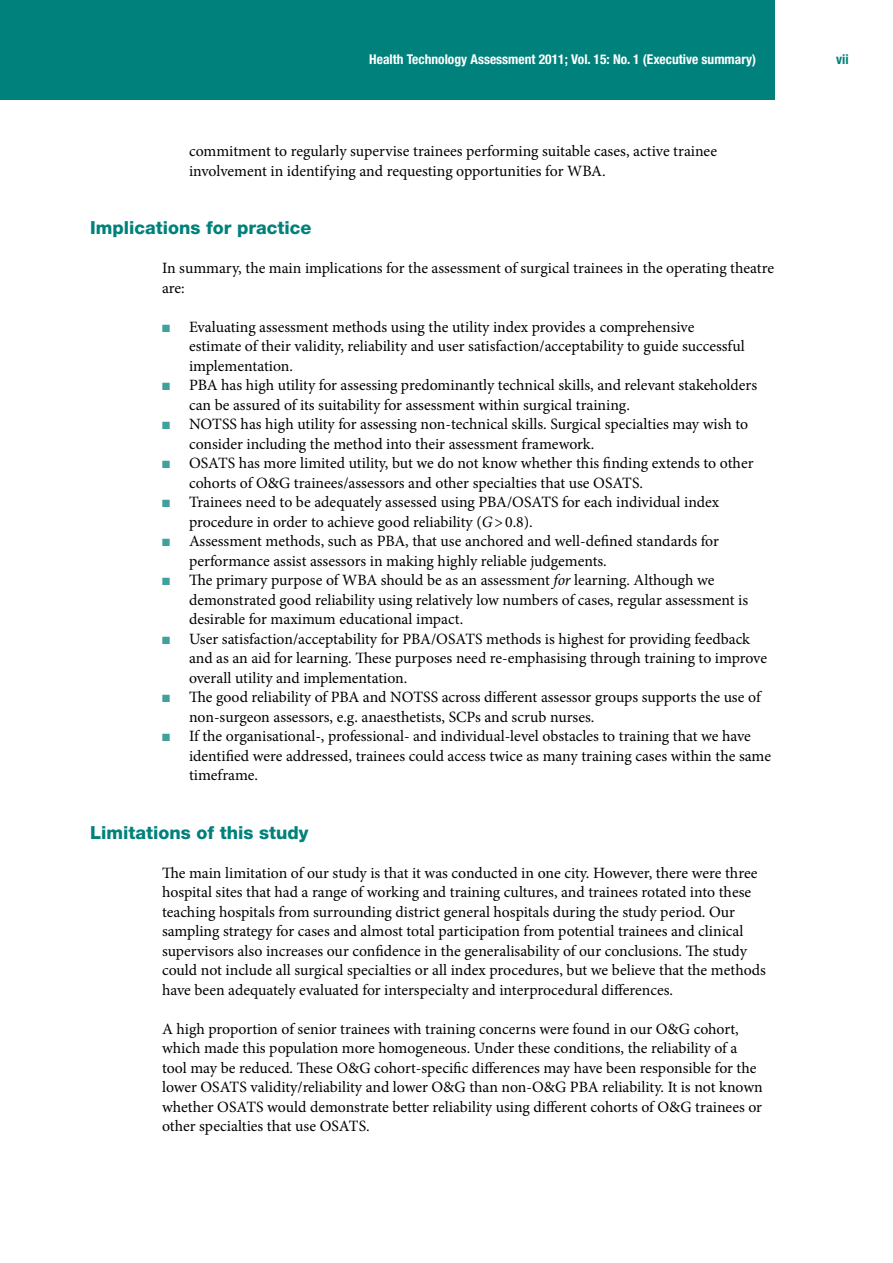
<style>
.page{position:relative;width:893px;height:1263px;background:#fff}
.page>*{position:absolute;margin:0;border:0;box-sizing:border-box;transform-origin:0 0}
.t1{font:800 18px "Helvetica Neue LT Pro";color:#00817b}
.t2{font:15.75px/19.5px "Minion Pro";color:#000}
.t3{font:700 condensed 13.5px "Helvetica Neue LT Pro";color:#fff}
.t4{font:700 condensed 13.5px "Helvetica Neue LT Pro";color:#00817b}
.s1{color:#40a19c}
.s2{font-style:italic}
</style>
<div class="page">
<div style="left:0;top:0;width:774px;height:99px;background:#00817b"></div>
<p class="t3" style="left:369px;top:51px;width:388px">Health Technology Assessment 2011; Vol. 15: No. 1 (Executive summary)</p>
<p class="t4" style="left:836px;top:51px;width:14px">vii</p>
<p class="t2" style="left:189px;top:141px;width:530px">commitment to regularly supervise trainees performing suitable cases, active trainee involvement in identifying and requesting opportunities for WBA.</p>
<p class="t1" style="left:90px;top:217px;width:223px">Implications for practice</p>
<p class="t2" style="left:162px;top:258px;width:614px">In summary, the main implications for the assessment of surgical trainees in the operating theatre are:</p>
<p class="t2" style="left:189px;top:317px;width:557px;text-indent:-27px"><span class="s1">■</span> Evaluating assessment methods using the utility index provides a comprehensive estimate of their validity, reliability and user satisfaction/acceptability to guide successful implementation.</p>
<p class="t2" style="left:189px;top:375px;width:570px;text-indent:-27px"><span class="s1">■</span> PBA has high utility for assessing predominantly technical skills, and relevant stakeholders can be assured of its suitability for assessment within surgical training.</p>
<p class="t2" style="left:189px;top:414px;width:561px;text-indent:-27px"><span class="s1">■</span> NOTSS has high utility for assessing non-technical skills. Surgical specialties may wish to consider including the method into their assessment framework.</p>
<p class="t2" style="left:189px;top:453px;width:566px;text-indent:-27px"><span class="s1">■</span> OSATS has more limited utility, but we do not know whether this finding extends to other cohorts of O&amp;G trainees/assessors and other specialties that use OSATS.</p>
<p class="t2" style="left:189px;top:492px;width:532px;text-indent:-27px"><span class="s1">■</span> Trainees need to be adequately assessed using PBA/OSATS for each individual index procedure in order to achieve good reliability (<span class="s2">G</span>&gt;0.8).</p>
<p class="t2" style="left:189px;top:531px;width:531px;text-indent:-27px"><span class="s1">■</span> Assessment methods, such as PBA, that use anchored and well-defined standards for performance assist assessors in making highly reliable judgements.</p>
<p class="t2" style="left:189px;top:570px;width:561px;text-indent:-27px"><span class="s1">■</span> The primary purpose of WBA should be as an assessment <span class="s2">for</span> learning. Although we demonstrated good reliability using relatively low numbers of cases, regular assessment is desirable for maximum educational impact.</p>
<p class="t2" style="left:189px;top:629px;width:580px;text-indent:-27px"><span class="s1">■</span> User satisfaction/acceptability for PBA/OSATS methods is highest for providing feedback and as an aid for learning. These purposes need re-emphasising through training to improve overall utility and implementation.</p>
<p class="t2" style="left:189px;top:687px;width:573px;text-indent:-27px"><span class="s1">■</span> The good reliability of PBA and NOTSS across different assessor groups supports the use of non-surgeon assessors, e.g. anaesthetists, SCPs and scrub nurses.</p>
<p class="t2" style="left:189px;top:726px;width:584px;text-indent:-27px"><span class="s1">■</span> If the organisational-, professional- and individual-level obstacles to training that we have identified were addressed, trainees could access twice as many training cases within the same timeframe.</p>
<p class="t1" style="left:90px;top:821px;width:220px">Limitations of this study</p>
<p class="t2" style="left:162px;top:863px;width:605px">The main limitation of our study is that it was conducted in one city. However, there were three hospital sites that had a range of working and training cultures, and trainees rotated into these teaching hospitals from surrounding district general hospitals during the study period. Our sampling strategy for cases and almost total participation from potential trainees and clinical supervisors also increases our confidence in the generalisability of our conclusions. The study could not include all surgical specialties or all index procedures, but we believe that the methods have been adequately evaluated for interspecialty and interprocedural differences.</p>
<p class="t2" style="left:162px;top:1019px;width:602px">A high proportion of senior trainees with training concerns were found in our O&amp;G cohort, which made this population more homogeneous. Under these conditions, the reliability of a tool may be reduced. These O&amp;G cohort-specific differences may have been responsible for the lower OSATS validity/reliability and lower O&amp;G than non-O&amp;G PBA reliability. It is not known whether OSATS would demonstrate better reliability using different cohorts of O&amp;G trainees or other specialties that use OSATS.</p>
</div>
